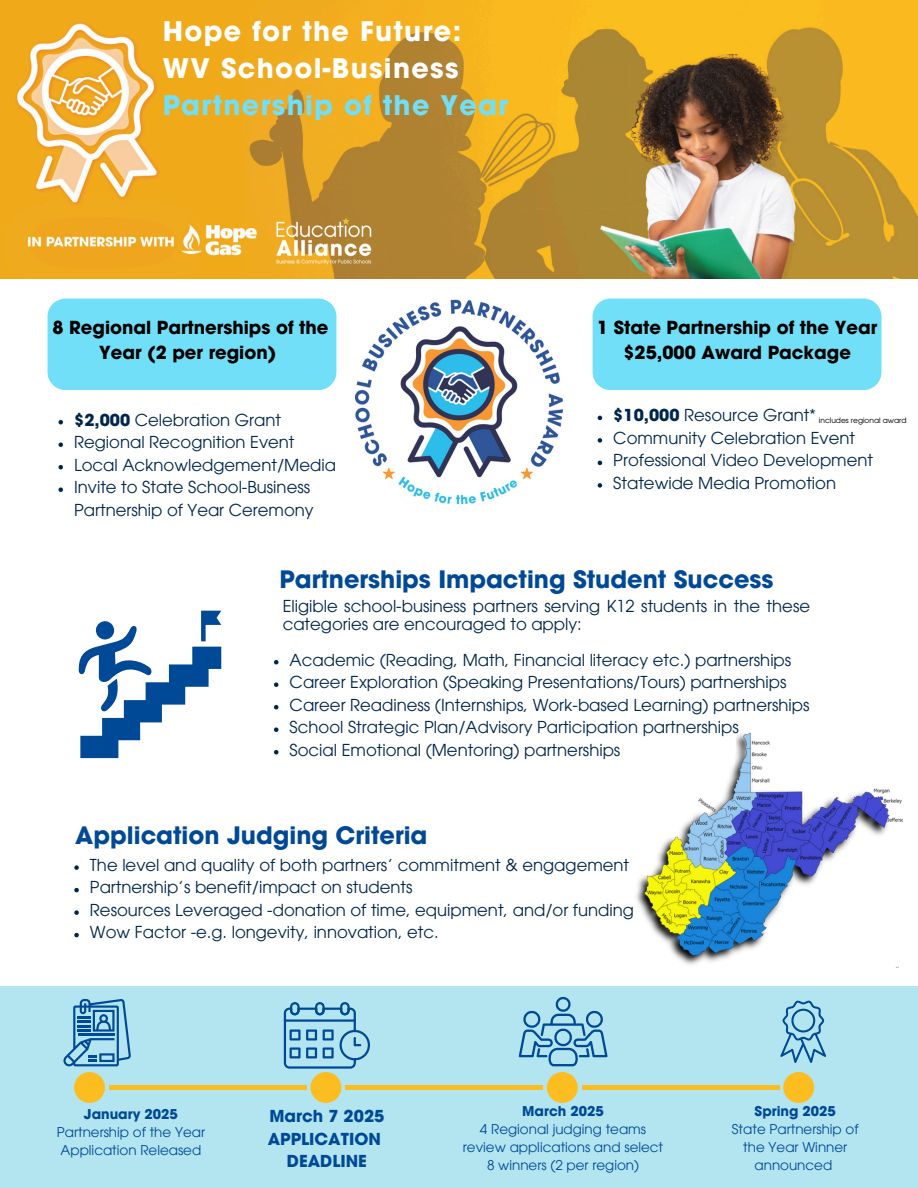
<style>
.page{position:relative;width:918px;height:1188px;background:#fff}
.page>*{position:absolute;margin:0;border:0;box-sizing:border-box;transform-origin:0 0}
.t1{font:700 27px/37.2px "ITC Avant Garde Pro";letter-spacing:.05em;color:#fff}
.t2{font:700 24px "ITC Avant Garde Pro";color:#004996}
.t3{font:700 18px/24.8px "ITC Avant Garde Pro";color:#000;text-align:center}
.t4{font:16.5px/18px "ITC Avant Garde Pro";color:#00264c}
.t5{font:700 16.5px/22.5px "ITC Avant Garde Pro";color:#004996;text-align:center}
.t6{font:13.5px/18px "ITC Avant Garde Pro";color:#004996;text-align:center}
.t7{font:7.5px "Avant Garde";color:#000}
.s1{color:#71dff8}
.s2{font-weight:700}
</style>
<div class="page">
<div style="left:0;top:987px;width:918px;height:201px;background:#b3e5f1"></div>
<svg style="left:63px;top:999px;width:68px;height:67px"></svg>
<svg style="left:780px;top:1000px;width:46px;height:63px"></svg>
<div style="left:582px;top:1085px;width:197px;height:5px;background:#fcbd20"></div>
<div style="left:345px;top:1085px;width:198px;height:5px;background:#fcbd20"></div>
<div style="left:109px;top:1085px;width:197px;height:5px;background:#fcbd20"></div>
<div style="left:74px;top:1072px;width:31px;height:30px;background:#fcbd20;border-radius:50%"></div>
<div style="left:310px;top:1072px;width:31px;height:30px;background:#fcbd20;border-radius:50%"></div>
<div style="left:547px;top:1072px;width:31px;height:30px;background:#fcbd20;border-radius:50%"></div>
<div style="left:783px;top:1072px;width:31px;height:30px;background:#fcbd20;border-radius:50%"></div>
<svg style="left:284px;top:1002px;width:86px;height:66px"></svg>
<svg style="left:519px;top:997px;width:88px;height:69px"></svg>
<svg style="left:79px;top:611px;width:142px;height:147px"></svg>
<img style="left:636px;top:732px;width:267px;height:235px">
<div style="left:593px;top:299px;width:288px;height:91px;background:#71dff8;border-radius:18px"></div>
<img style="left:0;top:0;width:918px;height:278px">
<img style="left:355px;top:299px;width:207px;height:206px">
<div style="left:48px;top:299px;width:288px;height:91px;background:#71dff8;border-radius:18px"></div>
<img style="left:262px;top:208px;width:124px;height:65px">
<svg style="left:74px;top:865px;width:5px;height:5px"></svg>
<svg style="left:74px;top:888px;width:5px;height:4px"></svg>
<svg style="left:74px;top:910px;width:5px;height:5px"></svg>
<svg style="left:74px;top:933px;width:5px;height:4px"></svg>
<svg style="left:274px;top:660px;width:4px;height:4px"></svg>
<svg style="left:274px;top:682px;width:4px;height:5px"></svg>
<svg style="left:274px;top:705px;width:4px;height:4px"></svg>
<svg style="left:274px;top:727px;width:4px;height:5px"></svg>
<svg style="left:274px;top:750px;width:4px;height:4px"></svg>
<svg style="left:58px;top:420px;width:5px;height:4px"></svg>
<svg style="left:58px;top:442px;width:5px;height:5px"></svg>
<svg style="left:58px;top:465px;width:5px;height:4px"></svg>
<svg style="left:58px;top:487px;width:5px;height:5px"></svg>
<svg style="left:598px;top:416px;width:4px;height:4px"></svg>
<svg style="left:598px;top:438px;width:4px;height:5px"></svg>
<svg style="left:598px;top:461px;width:4px;height:4px"></svg>
<svg style="left:598px;top:483px;width:4px;height:5px"></svg>
<h3 class="t1" style="left:163px;top:16px;width:347px">Hope for the Future:<br>WV School-Business<br><span class="s1">Partnership of the Year</span></h3>
<p class="t3" style="left:53px;top:317px;width:278px">8 Regional Partnerships of the<br>Year (2 per region)</p>
<h4 class="t4" style="left:74px;top:413px;width:208px"><span class="s2">$2,000</span> Celebration Grant</h4>
<p class="t4" style="left:74px;top:435px;width:222px">Regional Recognition Event</p>
<p class="t4" style="left:74px;top:458px;width:263px">Local Acknowledgement/Media</p>
<p class="t4" style="left:74px;top:478px;width:241px;line-height:22.5px">Invite to State School-Business<br>Partnership of Year Ceremony</p>
<p class="t3" style="left:597px;top:318px;width:282px">1 State Partnership of the Year $25,000 Award Package</p>
<p class="t4" style="left:613px;top:408px;width:205px"><span class="s2">$10,000</span> Resource Grant*</p>
<p class="t4" style="left:613px;top:431px;width:243px">Community Celebration Event</p>
<p class="t4" style="left:613px;top:453px;width:261px">Professional Video Development</p>
<h2 class="t4" style="left:613px;top:476px;width:224px">Statewide Media Promotion</h2>
<p class="t7" style="left:819px;top:415px;width:89px">includes regional award</p>
<p class="t2" style="left:280px;top:570px;width:495px">Partnerships Impacting Student Success</p>
<p class="t4" style="left:283px;top:599px;width:529px">Eligible school-business partners serving K12 students in the these categories are encouraged to apply:</p>
<p class="t4" style="left:290px;top:653px;width:503px">Academic (Reading, Math, Financial literacy etc.) partnerships</p>
<p class="t4" style="left:290px;top:675px;width:498px">Career Exploration (Speaking Presentations/Tours) partnerships</p>
<p class="t4" style="left:290px;top:698px;width:521px">Career Readiness (Internships, Work-based Learning) partnerships</p>
<p class="t4" style="left:290px;top:720px;width:451px">School Strategic Plan/Advisory Participation partnerships</p>
<p class="t4" style="left:290px;top:743px;width:332px">Social Emotional (Mentoring) partnerships</p>
<p class="t2" style="left:75px;top:826px;width:354px">Application Judging Criteria</p>
<h1 class="t4" style="left:90px;top:858px;width:541px">The level and quality of both partners’ commitment &amp; engagement</h1>
<p class="t4" style="left:90px;top:881px;width:324px">Partnership’s benefit/impact on students</p>
<p class="t4" style="left:90px;top:903px;width:545px">Resources Leveraged -donation of time, equipment, and/or funding</p>
<h3 class="t4" style="left:90px;top:926px;width:350px">Wow Factor -e.g. longevity, innovation, etc.</h3>
<h4 class="t6" style="left:57px;top:1107px;width:150px"><span class="s2">January 2025<br></span>Partnership of the Year<br>Application Released</h4>
<p class="t6" style="left:463px;top:1104px;width:202px"><span class="s2">March 2025<br></span>4 Regional judging teams review applications and select<br>8 winners (2 per region)</p>
<h2 class="t6" style="left:732px;top:1104px;width:128px"><span class="s2">Spring 2025<br></span>State Partnership of the Year Winner announced</h2>
<p class="t5" style="left:268px;top:1107px;width:118px">March 7 2025<br>APPLICATION<br>DEADLINE</p>
</div>
